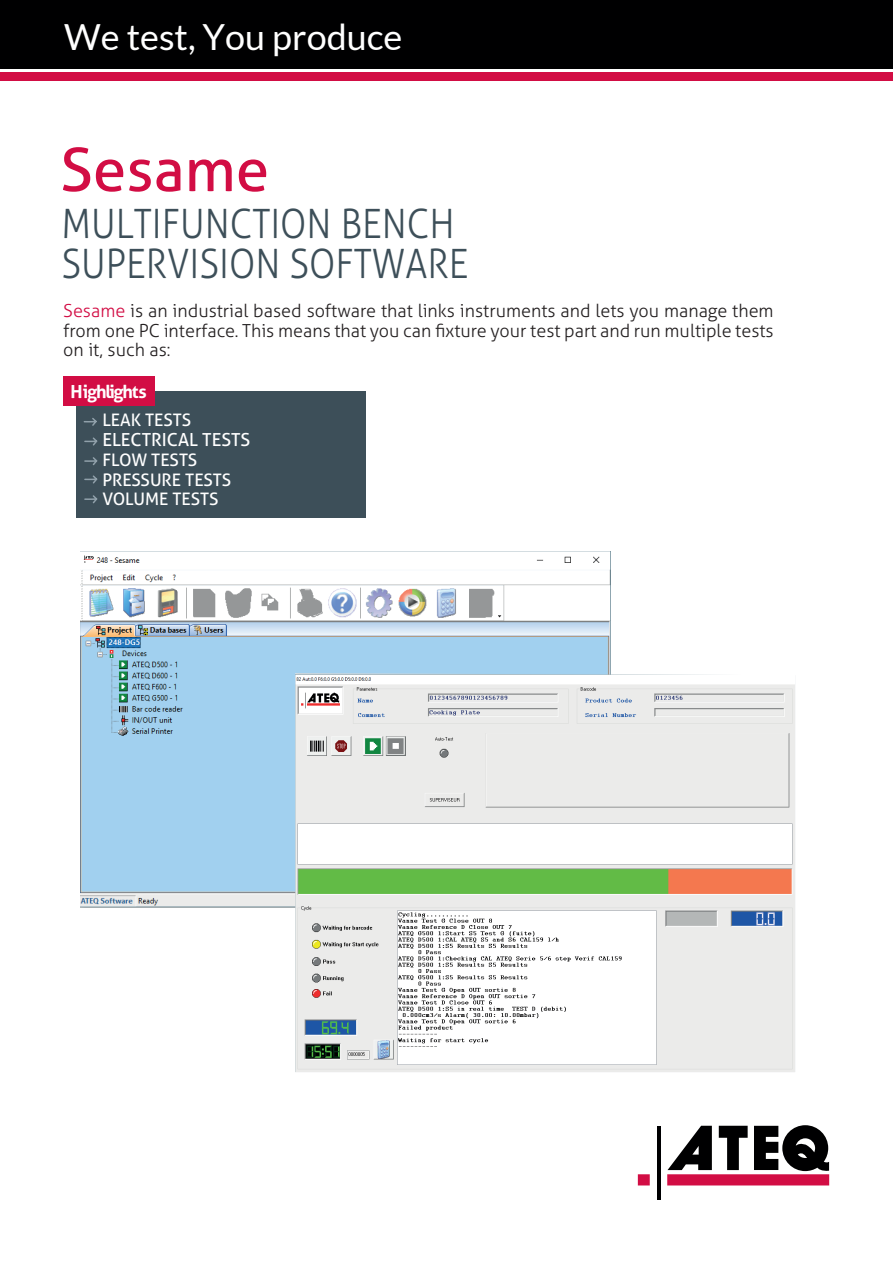
<style>
.page{position:relative;width:893px;height:1263px;background:#fff}
.page>*{position:absolute;margin:0;border:0;box-sizing:border-box;transform-origin:0 0}
.t1{font:60px "Aller";color:#d20d44}
.t2{font:300 40.5px/40.5px "Aller";color:#3d4f59;scale:.9 1}
.t3{font:36px "Lato";color:#fff}
.t4{font:300 18px/19.5px "Aller";color:#231f20;text-align:justify}
.t5{font:18px "Aller";color:#fff}
.t6{font:700 18px "Aller";letter-spacing:-.07em;color:#fff}
.t7{font:17.25px/19.8px "Aller";color:#fff}
.s1{color:#d20d44}
</style>
<div class="page">
<img style="left:80px;top:551px;width:530px;height:356px">
<div style="left:0;top:72px;width:893px;height:9px;background:#d20d44"></div>
<div style="left:0;top:0;width:893px;height:68px;background:#000001"></div>
<hr style="left:657px;top:1126px;width:3px;height:73px;background:#000001">
<svg style="left:638px;top:1125px;width:191px;height:60px"></svg>
<div style="left:77px;top:392px;width:289px;height:126px;background:#3d4f59"></div>
<div style="left:64px;top:377px;width:91px;height:29px;background:#d20d44"></div>
<svg style="left:83px;top:418px;width:14px;height:8px"></svg>
<svg style="left:84px;top:437px;width:14px;height:9px"></svg>
<svg style="left:84px;top:457px;width:14px;height:9px"></svg>
<svg style="left:84px;top:475px;width:14px;height:9px"></svg>
<svg style="left:84px;top:495px;width:14px;height:9px"></svg>
<img style="left:295px;top:673px;width:500px;height:399px">
<h3 class="t3" style="left:64px;top:17px;width:340px">We test, You produce</h3>
<h1 class="t1" style="left:60px;top:133px;width:210px">Sesame</h1>
<h2 class="t2" style="left:61px;top:203px;width:454px">MULTIFUNCTION BENCH<br>SUPERVISION SOFTWARE</h2>
<p class="t4" style="left:63px;top:301px;width:712px"><span class="s1">Sesame</span> is an industrial based software that links instruments and lets you manage them from one PC interface. This means that you can fixture your test part and run multiple tests on it, such as:</p>
<p class="t6" style="left:71px;top:380px;width:78px">Highlights</p>
<p class="t7" style="left:102px;top:410px;width:90px">LEAK TESTS</p>
<p class="t5" style="left:102px;top:429px;width:149px">ELECTRICAL TESTS</p>
<p class="t7" style="left:102px;top:450px;width:130px">FLOW TESTS<br>PRESSURE TESTS<br>VOLUME TESTS</p>
</div>
